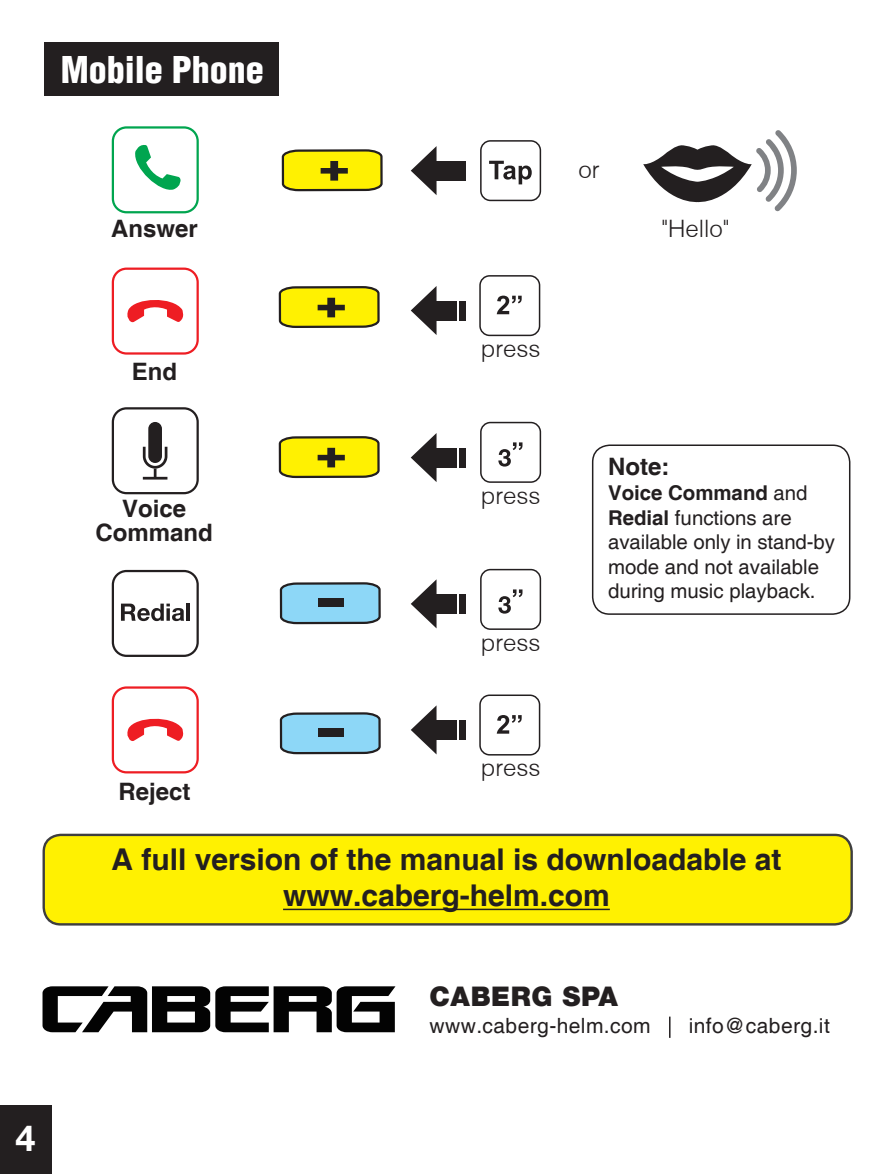
<style>
.page{position:relative;width:893px;height:1174px;background:#fff}
.page>*{position:absolute;margin:0;border:0;box-sizing:border-box;transform-origin:0 0}
.t1{font:900 condensed 36px "Helvetica";color:#fff}
.t2{font:700 36px "Helvetica Neue";color:#fff}
.t3{font:700 30px/36px "Helvetica";color:#231f20;text-align:center}
.t4{font:900 27px "Helvetica 95";letter-spacing:.02em;color:#231f20}
.t5{font:700 24px/24px "Helvetica";color:#231f20;text-align:center}
.t6{font:300 24px "Helvetica";color:#231f20}
.t7{font:21px "Helvetica";letter-spacing:.02em;color:#231f20}
.t8{font:20.4px/24.6px "Helvetica";color:#231f20}
.s1{font-weight:700}
</style>
<div class="page">
<div style="left:44px;top:43px;width:234px;height:53px;background:#231f20"></div>
<div style="left:112px;top:267px;width:87px;height:87px;border:2px solid #ee1d23;border-radius:14px"></div>
<svg style="left:127px;top:300px;width:57px;height:23px"></svg>
<div style="left:112px;top:407px;width:87px;height:87px;border:2px solid #231f20;border-radius:14px"></div>
<svg style="left:143px;top:422px;width:24px;height:57px"></svg>
<svg style="left:643px;top:130px;width:154px;height:81px"></svg>
<div style="left:429px;top:720px;width:27px;height:20px;background:#231f20"></div>
<div style="left:459px;top:720px;width:7px;height:20px;background:#231f20"></div>
<svg style="left:411px;top:705px;width:26px;height:49px"></svg>
<div style="left:429px;top:594px;width:27px;height:20px;background:#231f20"></div>
<div style="left:459px;top:594px;width:7px;height:20px;background:#231f20"></div>
<svg style="left:411px;top:579px;width:26px;height:49px"></svg>
<div style="left:429px;top:448px;width:27px;height:19px;background:#231f20"></div>
<div style="left:459px;top:448px;width:7px;height:19px;background:#231f20"></div>
<svg style="left:411px;top:433px;width:26px;height:49px"></svg>
<div style="left:112px;top:126px;width:87px;height:87px;border:2px solid #00a54f;border-radius:14px"></div>
<svg style="left:135px;top:145px;width:46px;height:45px"></svg>
<div style="left:112px;top:686px;width:87px;height:87px;border:2px solid #ee1d23;border-radius:14px"></div>
<svg style="left:127px;top:718px;width:57px;height:23px"></svg>
<div style="left:112px;top:570px;width:87px;height:87px;border:2px solid #231f20;border-radius:14px"></div>
<svg style="left:121px;top:603px;width:63px;height:18px"></svg>
<hr style="left:186px;top:603px;width:4px;height:18px;background:#231f20">
<div style="left:480px;top:140px;width:61px;height:61px;border:2px solid #231f20;border-radius:10px"></div>
<svg style="left:489px;top:161px;width:43px;height:23px"></svg>
<div style="left:429px;top:161px;width:37px;height:19px;background:#231f20"></div>
<svg style="left:411px;top:146px;width:26px;height:49px"></svg>
<div style="left:479px;top:694px;width:61px;height:61px;border:2px solid #231f20;border-radius:10px"></div>
<svg style="left:497px;top:715px;width:25px;height:18px"></svg>
<div style="left:429px;top:301px;width:27px;height:19px;background:#231f20"></div>
<div style="left:459px;top:301px;width:7px;height:19px;background:#231f20"></div>
<svg style="left:411px;top:286px;width:26px;height:49px"></svg>
<div style="left:479px;top:275px;width:61px;height:61px;border:2px solid #231f20;border-radius:10px"></div>
<svg style="left:497px;top:296px;width:25px;height:18px"></svg>
<div style="left:480px;top:422px;width:61px;height:61px;border:2px solid #231f20;border-radius:10px"></div>
<svg style="left:279px;top:582px;width:102px;height:43px;background:#85bfd9"></svg>
<div style="left:318px;top:598px;width:26px;height:9px;background:#231f20"></div>
<svg style="left:279px;top:712px;width:102px;height:43px;background:#85bfd9"></svg>
<div style="left:318px;top:728px;width:26px;height:9px;background:#231f20"></div>
<svg style="left:281px;top:149px;width:102px;height:43px;background:#d4c917"></svg>
<svg style="left:278px;top:286px;width:102px;height:42px;background:#d3c711"></svg>
<svg style="left:278px;top:436px;width:102px;height:43px;background:#d4c917"></svg>
<svg style="left:498px;top:442px;width:24px;height:24px"></svg>
<div style="left:480px;top:569px;width:61px;height:61px;border:2px solid #231f20;border-radius:10px"></div>
<svg style="left:498px;top:589px;width:24px;height:24px"></svg>
<div style="left:44px;top:835px;width:808px;height:89px;background:#fff101;border-radius:17px"></div>
<hr style="left:283px;top:908px;width:327px;height:2px;background:#231f20">
<div style="left:43px;top:833px;width:810px;height:92px;border:2px solid #3e3e3f;border-radius:17px"></div>
<svg style="left:669px;top:1016px;width:1px;height:21px"></svg>
<div style="left:0;top:1106px;width:51px;height:68px;background:#231f20"></div>
<div style="left:592px;top:444px;width:258px;height:171px;border:2px solid #231f20;border-radius:17px"></div>
<svg style="left:43px;top:986px;width:352px;height:46px"></svg>
<h1 class="t1" style="left:61px;top:47px;width:205px">Mobile Phone</h1>
<p class="t6" style="left:579px;top:155px;width:23px">or</p>
<p class="t5" style="left:111px;top:218px;width:88px">Answer</p>
<p class="t6" style="left:662px;top:214px;width:70px">"Hello"</p>
<p class="t5" style="left:132px;top:361px;width:47px">End</p>
<p class="t6" style="left:481px;top:333px;width:61px">press</p>
<p class="t5" style="left:96px;top:498px;width:119px">Voice<br>Command</p>
<p class="t6" style="left:481px;top:481px;width:61px">press</p>
<p class="t6" style="left:481px;top:627px;width:61px">press</p>
<p class="t5" style="left:608px;top:456px;width:63px">Note:</p>
<p class="t8" style="left:608px;top:481px;width:228px"><span class="s1">Voice Command</span> and<br><span class="s1">Redial</span> functions are available only in stand-by mode and not available during music playback.</p>
<h1 class="t2" style="left:16px;top:1115px;width:22px">4</h1>
<p class="t5" style="left:118px;top:780px;width:74px">Reject</p>
<p class="t6" style="left:481px;top:752px;width:61px">press</p>
<h2 class="t3" style="left:111px;top:843px;width:672px">A full version of the manual is downloadable at www.caberg-helm.com</h2>
<h3 class="t4" style="left:430px;top:980px;width:190px">CABERG SPA</h3>
<p class="t7" style="left:430px;top:1013px;width:223px">www.caberg-helm.com</p>
<p class="t7" style="left:689px;top:1013px;width:143px">info@caberg.it</p>
</div>
